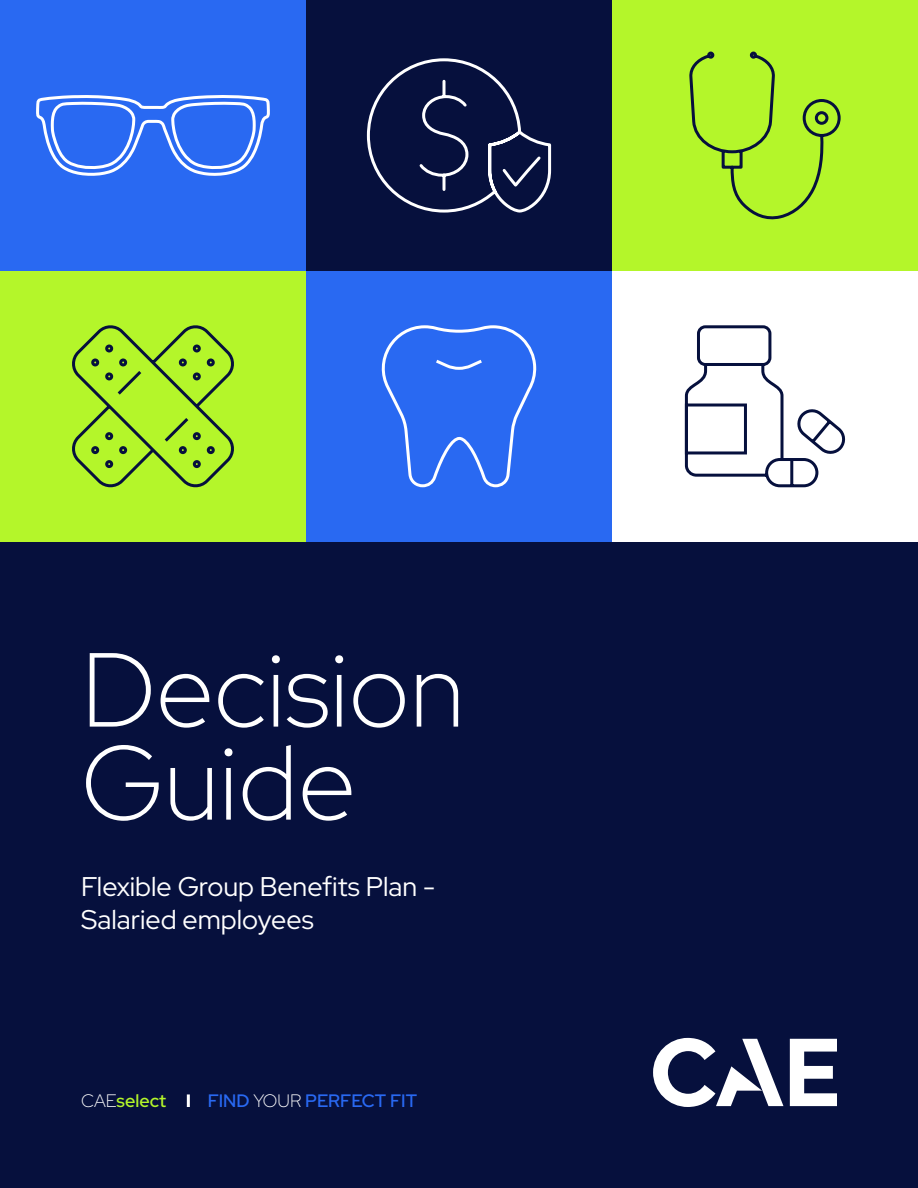
<style>
.page{position:relative;width:918px;height:1188px;background:#06103d}
.page>*{position:absolute;margin:0;border:0;box-sizing:border-box;transform-origin:0 0}
.t1{font:300 105px/93px "Red Hat Display";color:#fff}
.t2{font:27px/33px "Red Hat Display";color:#fff}
.t3{font:600 18px "Red Hat Display";color:#2969f2}
.t4{font:600 18px "Red Hat Display";color:#b4f62a}
.s1{font-weight:300;color:#fff}
</style>
<div class="page">
<div style="left:0;top:271px;width:306px;height:271px;background:#b4f62a"></div>
<div style="left:306px;top:271px;width:306px;height:271px;background:#2969f2"></div>
<div style="left:612px;top:271px;width:306px;height:271px;background:#fff"></div>
<div style="left:0;top:0;width:306px;height:271px;background:#2969f2"></div>
<div style="left:612px;top:0;width:306px;height:271px;background:#b4f62a"></div>
<svg style="left:187px;top:1094px;width:3px;height:13px"></svg>
<svg style="left:36px;top:95px;width:234px;height:81px"></svg>
<svg style="left:381px;top:325px;width:154px;height:163px"></svg>
<svg style="left:684px;top:325px;width:162px;height:163px"></svg>
<svg style="left:72px;top:325px;width:162px;height:163px"></svg>
<svg style="left:366px;top:58px;width:186px;height:155px"></svg>
<svg style="left:690px;top:51px;width:151px;height:169px"></svg>
<svg style="left:653px;top:1038px;width:184px;height:69px"></svg>
<h1 class="t1" style="left:81px;top:641px;width:386px">Decision<br>Guide</h1>
<p class="t2" style="left:81px;top:870px;width:356px">Flexible Group Benefits Plan -<br>Salaried employees</p>
<p class="t4" style="left:81px;top:1089px;width:87px"><span class="s1">CAE</span>select</p>
<p class="t3" style="left:208px;top:1089px;width:211px">FIND <span class="s1">YOUR</span> PERFECT FIT</p>
</div>
